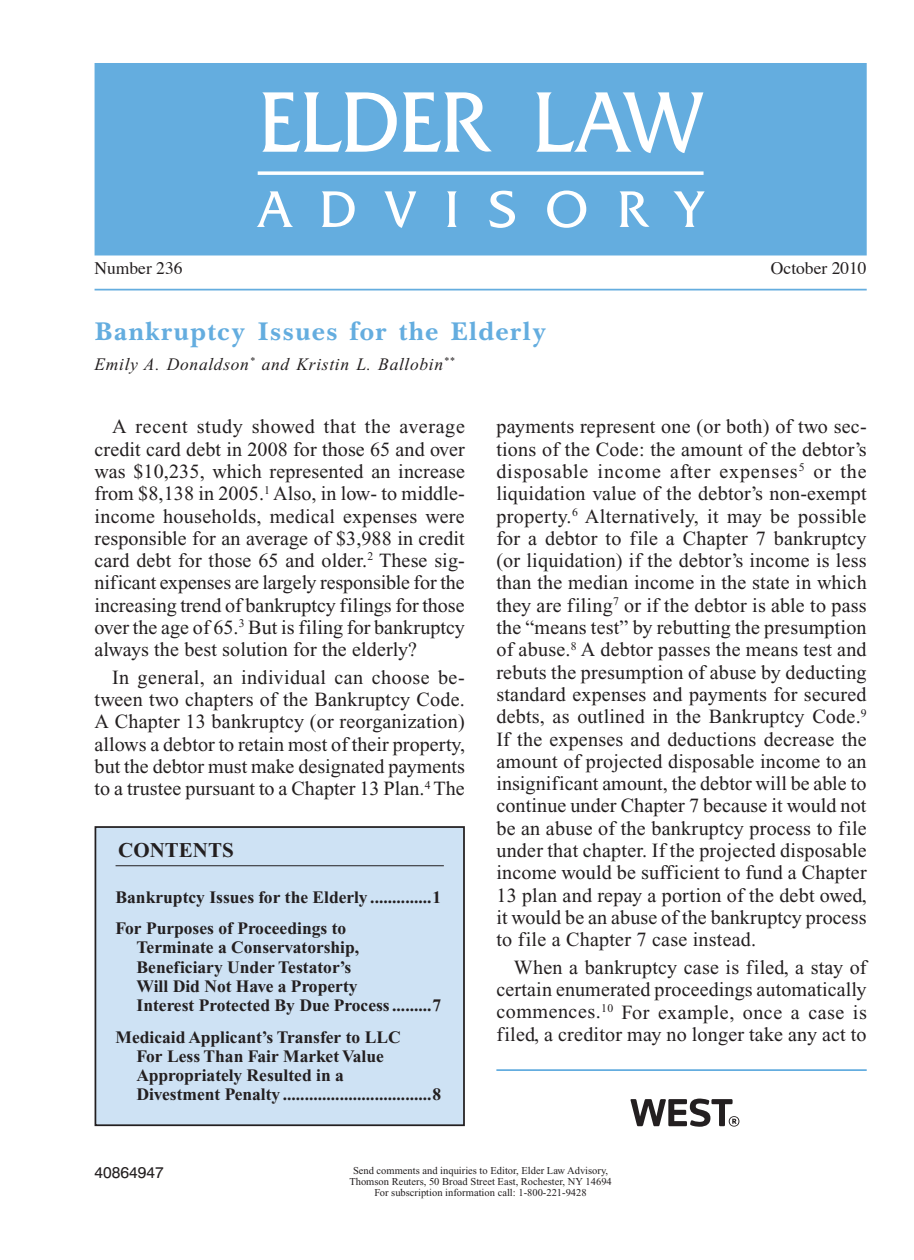
<style>
.page{position:relative;width:914px;height:1260px;background:#fff}
.page>*{position:absolute;margin:0;border:0;box-sizing:border-box;transform-origin:0 0}
.t1{font:87.5px "Friz Quadrata IT Cby BT";letter-spacing:-.025em;color:#fff;scale:.95 1}
.t2{font:52.5px "Friz Quadrata IT Cby BT";letter-spacing:.54em;color:#fff}
.t3{font:700 26.25px "Baskerville BT";letter-spacing:.04em;color:#64addf}
.t4{font:700 21px "Times New Roman";color:#231f20}
.t5{font:20.12px/22.2px "Times New Roman";letter-spacing:.005em;color:#231f20;text-align:justify}
.t6{font:700 17.5px/19.2px "Times New Roman";color:#231f20}
.t7{font:italic 17.5px "Times New Roman";letter-spacing:.035em;color:#231f20}
.t8{font:17.5px "Times";color:#231f20}
.t9{font:15.75px "Swiss 721 BT";color:#231f20}
.t10{font:10.5px/11.4px "Times New Roman";color:#231f20;text-align:center}
</style>
<div class="page">
<hr style="left:94px;top:289px;width:772px;height:1px;background:#64addf">
<div style="left:94px;top:63px;width:772px;height:193px;background:#64addf;border:2px solid #64addf"></div>
<svg style="left:258px;top:171px;width:445px;height:4px;background:#ebf4fa"></svg>
<svg style="left:630px;top:1099px;width:109px;height:28px"></svg>
<hr style="left:496px;top:1069px;width:370px;height:2px;background:#64addf">
<div style="left:95px;top:827px;width:369px;height:298px;background:#cee2f4"></div>
<div style="left:94px;top:826px;width:371px;height:300px;border:2px solid #231f20"></div>
<hr style="left:116px;top:865px;width:328px;height:1px;background:#231f20">
<h1 class="t1" style="left:258px;top:68px;width:471px">ELDER LAW</h1>
<h2 class="t2" style="left:258px;top:177px;width:446px">ADVISORY</h2>
<p class="t8" style="left:94px;top:252px;width:89px">Number 236</p>
<p class="t8" style="left:771px;top:252px;width:97px">October 2010</p>
<h3 class="t3" style="left:94px;top:315px;width:453px">Bankruptcy Issues for the Elderly</h3>
<p class="t7" style="left:94px;top:355px;width:361px">Emily A. Donaldson<sup>*</sup> and Kristin L. Ballobin<sup>**</sup></p>
<p class="t5" style="left:94px;top:416px;width:372px;text-indent:18px">A recent study showed that the average credit card debt in 2008 for those 65 and over was $10,235, which represented an increase from $8,138 in 2005.<sup>1</sup> Also, in low- to middle&shy;income households, medical expenses were responsible for an average of $3,988 in credit card debt for those 65 and older.<sup>2</sup> These sig&shy;nificant expenses are largely responsible for the increasing trend of bankruptcy filings for those over the age of 65.<sup>3</sup> But is filing for bankruptcy always the best solution for the elderly?</p>
<p class="t5" style="left:95px;top:666px;width:372px;text-indent:17px">In general, an individual can choose be&shy;tween two chapters of the Bankruptcy Code.<br>A Chapter 13 bankruptcy (or reorganization) allows a debtor to retain most of their property, but the debtor must make designated payments to a trustee pursuant to a Chapter 13 Plan.<sup>4</sup> The</p>
<p class="t4" style="left:118px;top:839px;width:117px">Contents</p>
<p class="t6" style="left:116px;top:881px;width:327px;line-height:31.5px">Bankruptcy Issues for the Elderly ..............1<br>For Purposes of Proceedings to</p>
<p class="t6" style="left:136px;top:938px;width:306px">Terminate a Conservatorship, Beneficiary Under Testator’s<br>Will Did Not Have a Property<br>Interest Protected By Due Process.........7</p>
<p class="t6" style="left:137px;top:1027px;width:306px;text-indent:-21px">Medicaid Applicant’s Transfer to LLC<br>For Less Than Fair Market Value Appropriately Resulted in a<br>Divestment Penalty ..................................8</p>
<p class="t5" style="left:496px;top:416px;width:372px">payments represent one (or both) of two sec&shy;tions of the Code: the amount of the debtor’s disposable income after expenses<sup>5</sup> or the liquidation value of the debtor’s non-exempt property.<sup>6</sup> Alternatively, it may be possible for a debtor to file a Chapter 7 bankruptcy (or liquidation) if the debtor’s income is less than the median income in the state in which they are filing<sup>7</sup> or if the debtor is able to pass the “means test” by rebutting the presumption of abuse.<sup>8</sup> A debtor passes the means test and rebuts the presumption of abuse by deducting standard expenses and payments for secured debts, as outlined in the Bankruptcy Code.<sup>9<br></sup>If the expenses and deductions decrease the amount of projected disposable income to an insignificant amount, the debtor will be able to continue under Chapter 7 because it would not be an abuse of the bankruptcy process to file under that chapter. If the projected disposable income would be sufficient to fund a Chapter 13 plan and repay a portion of the debt owed, it would be an abuse of the bankruptcy process to file a Chapter 7 case instead.</p>
<p class="t5" style="left:496px;top:956px;width:372px;text-indent:18px">When a bankruptcy case is filed, a stay of certain enumerated proceedings automatically commences.<sup>10</sup> For example, once a case is filed, a creditor may no longer take any act to</p>
<p class="t9" style="left:94px;top:1162px;width:71px">40864947</p>
<p class="t10" style="left:349px;top:1165px;width:264px">Send comments and inquiries to Editor, Elder Law Advisory,<br>Thomson Reuters, 50 Broad Street East, Rochester, NY 14694<br>For subscription information call: 1-800-221-9428</p>
</div>
